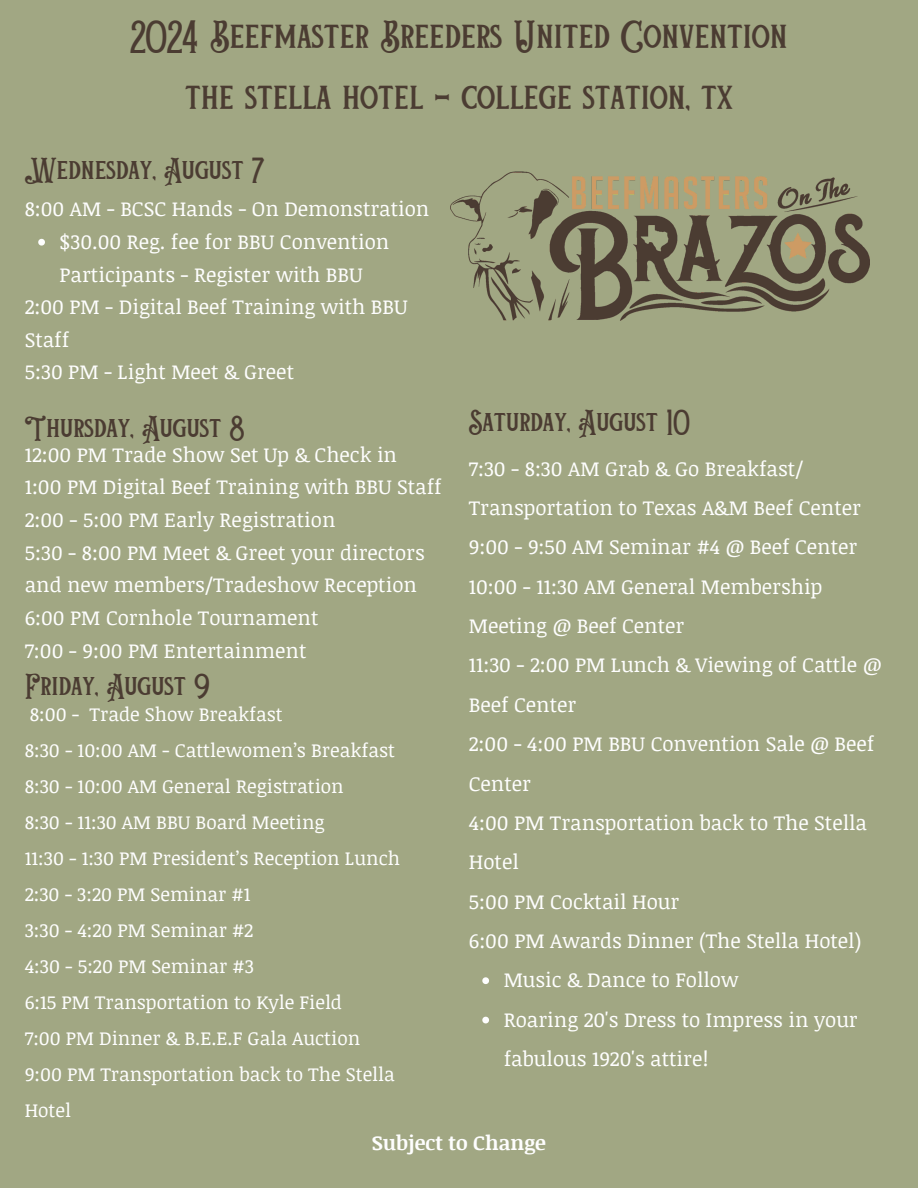
<style>
.page{position:relative;width:918px;height:1188px;background:#a1a783}
.page>*{position:absolute;margin:0;border:0;box-sizing:border-box;transform-origin:0 0}
.t1{font:43.95px/60.8px "Silver Stone";color:#4b3c32;text-align:center}
.t2{font:34.2px "Silver Stone";color:#4b3c32}
.t3{font:20.55px/39.3px "Noticia Text";color:#fefefe}
.t4{font:700 20.4px "Noticia Text";color:#fefefe}
.t5{font:19.05px/36px "Noticia Text";color:#fefefe}
</style>
<div class="page">
<img style="left:451px;top:171px;width:418px;height:150px">
<svg style="left:482px;top:977px;width:7px;height:7px"></svg>
<svg style="left:482px;top:1017px;width:7px;height:6px"></svg>
<svg style="left:38px;top:239px;width:7px;height:7px"></svg>
<h2 class="t1" style="left:130px;top:5px;width:659px">2024 Beefmaster Breeders United Convention the stella hotel - college station, tx</h2>
<p class="t2" style="left:25px;top:148px;width:241px">Wednesday, August 7</p>
<p class="t3" style="left:25px;top:189px;width:406px">8:00 AM - BCSC Hands - On Demonstration</p>
<p class="t3" style="left:60px;top:225px;width:331px;line-height:32.7px">$30.00 Reg. fee for BBU Convention<br>Participants - Register with BBU</p>
<p class="t3" style="left:25px;top:290px;width:385px;line-height:32.7px">2:00 PM - Digital Beef Training with BBU<br>Staff</p>
<h3 class="t3" style="left:25px;top:352px;width:271px">5:30 PM - Light Meet &amp; Greet</h3>
<p class="t2" style="left:25px;top:407px;width:221px">Thursday, August 8</p>
<p class="t3" style="left:25px;top:434px;width:374px">12:00 PM Trade Show Set Up &amp; Check in</p>
<p class="t3" style="left:25px;top:467px;width:418px">1:00 PM Digital Beef Training with BBU Staff</p>
<p class="t3" style="left:25px;top:499px;width:312px">2:00 - 5:00 PM Early Registration</p>
<p class="t3" style="left:25px;top:535px;width:402px;line-height:32.7px">5:30 - 8:00 PM Meet &amp; Greet your directors and new members/Tradeshow Reception</p>
<h2 class="t3" style="left:25px;top:597px;width:295px">6:00 PM Cornhole Tournament</h2>
<h2 class="t3" style="left:25px;top:630px;width:283px">7:00 - 9:00 PM Entertainment</h2>
<p class="t2" style="left:25px;top:665px;width:186px">Friday, August 9</p>
<p class="t5" style="left:30px;top:696px;width:254px">8:00 - Trade Show Breakfast</p>
<p class="t5" style="left:25px;top:732px;width:372px">8:30 - 10:00 AM - Cattlewomen’s Breakfast</p>
<p class="t5" style="left:25px;top:768px;width:321px">8:30 - 10:00 AM General Registration</p>
<p class="t5" style="left:25px;top:804px;width:301px">8:30 - 11:30 AM BBU Board Meeting</p>
<p class="t5" style="left:25px;top:840px;width:377px">11:30 - 1:30 PM President’s Reception Lunch</p>
<p class="t5" style="left:25px;top:876px;width:227px">2:30 - 3:20 PM Seminar #1</p>
<p class="t5" style="left:25px;top:912px;width:230px">3:30 - 4:20 PM Seminar #2</p>
<p class="t5" style="left:25px;top:948px;width:231px">4:30 - 5:20 PM Seminar #3</p>
<p class="t5" style="left:25px;top:984px;width:319px">6:15 PM Transportation to Kyle Field</p>
<p class="t5" style="left:25px;top:1020px;width:337px">7:00 PM Dinner &amp; B.E.E.F Gala Auction</p>
<p class="t5" style="left:25px;top:1056px;width:372px">9:00 PM Transportation back to The Stella<br>Hotel</p>
<p class="t2" style="left:469px;top:401px;width:223px">Saturday, August 10</p>
<p class="t3" style="left:469px;top:448px;width:394px">7:30 - 8:30 AM Grab &amp; Go Breakfast/<br>Transportation to Texas A&amp;M Beef Center</p>
<p class="t3" style="left:469px;top:527px;width:390px">9:00 - 9:50 AM Seminar #4 @ Beef Center</p>
<p class="t3" style="left:469px;top:566px;width:355px">10:00 - 11:30 AM General Membership<br>Meeting @ Beef Center</p>
<h2 class="t3" style="left:469px;top:645px;width:414px">11:30 - 2:00 PM Lunch &amp; Viewing of Cattle @<br>Beef Center</h2>
<p class="t3" style="left:469px;top:723px;width:407px">2:00 - 4:00 PM BBU Convention Sale @ Beef<br>Center</p>
<p class="t3" style="left:469px;top:802px;width:400px">4:00 PM Transportation back to The Stella<br>Hotel</p>
<p class="t3" style="left:469px;top:881px;width:212px">5:00 PM Cocktail Hour</p>
<p class="t3" style="left:469px;top:920px;width:394px">6:00 PM Awards Dinner (The Stella Hotel)</p>
<p class="t3" style="left:504px;top:960px;width:236px">Music &amp; Dance to Follow</p>
<p class="t3" style="left:504px;top:999px;width:356px">Roaring 20's Dress to Impress in your fabulous 1920's attire!</p>
<p class="t4" style="left:372px;top:1128px;width:176px">Subject to Change</p>
</div>
